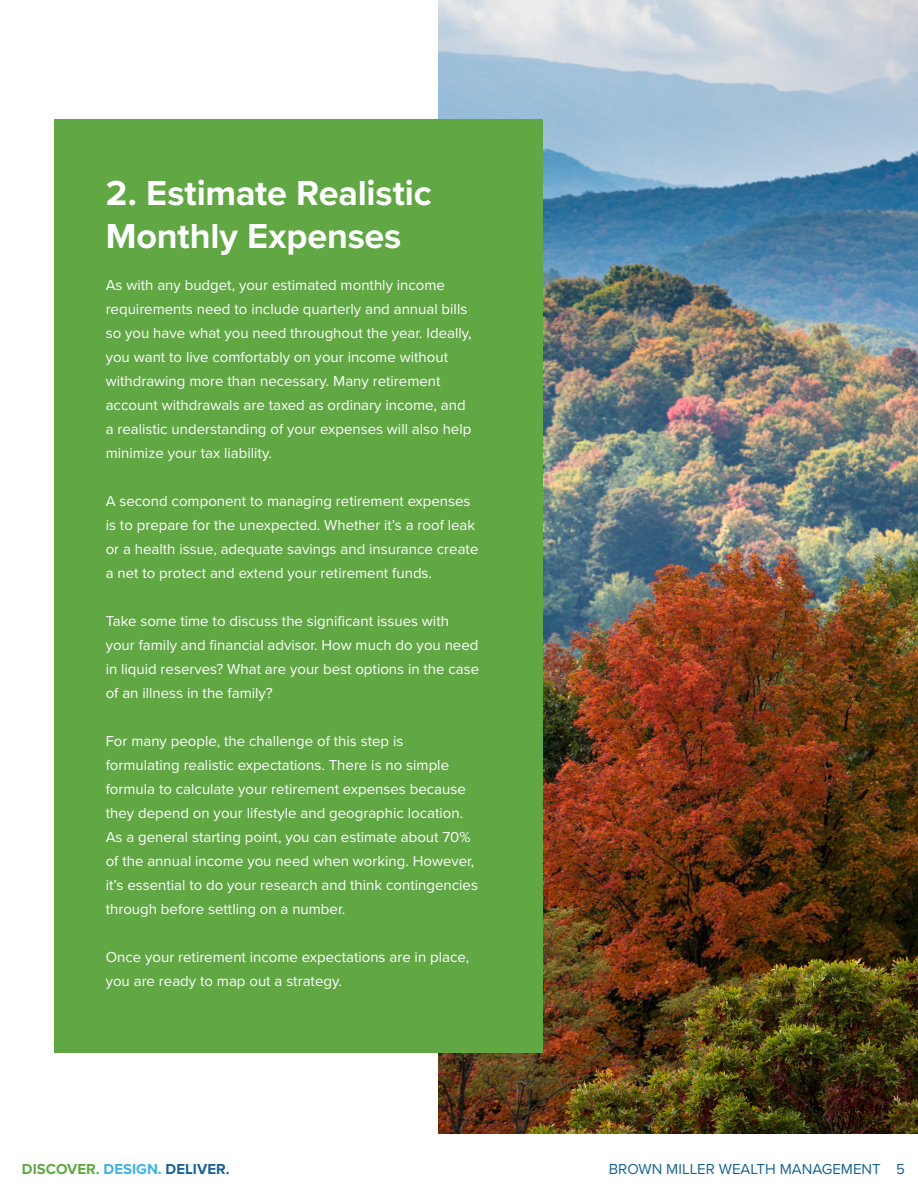
<style>
.page{position:relative;width:918px;height:1188px;background:#fff}
.page>*{position:absolute;margin:0;border:0;box-sizing:border-box;transform-origin:0 0}
.t1{font:700 36px/43.2px "Proxima Nova";letter-spacing:-.005em;color:#fff}
.t2{font:15px/24px "Proxima Nova";color:#fff}
.t3{font:15px "Proxima Nova";color:#196394}
.t4{font:700 15px "Proxima Nova";color:#61a744}
.s1{color:#3cb4e5}
.s2{color:#196394}
</style>
<div class="page">
<img style="left:439px;top:0;width:479px;height:1134px">
<div style="left:54px;top:119px;width:488px;height:934px;background:#61a744"></div>
<p class="t1" style="left:106px;top:170px;width:327px">2. Estimate Realistic<br>Monthly Expenses</p>
<p class="t2" style="left:106px;top:273px;width:368px">As with any budget, your estimated monthly income requirements need to include quarterly and annual bills so you have what you need throughout the year. Ideally, you want to live comfortably on your income without withdrawing more than necessary. Many retirement account withdrawals are taxed as ordinary income, and a realistic understanding of your expenses will also help minimize your tax liability.</p>
<p class="t2" style="left:106px;top:489px;width:374px">A second component to managing retirement expenses is to prepare for the unexpected. Whether it’s a roof leak or a health issue, adequate savings and insurance create a net to protect and extend your retirement funds.</p>
<p class="t2" style="left:106px;top:609px;width:375px">Take some time to discuss the significant issues with your family and financial advisor. How much do you need in liquid reserves? What are your best options in the case of an illness in the family?</p>
<p class="t2" style="left:106px;top:729px;width:374px">For many people, the challenge of this step is formulating realistic expectations. There is no simple formula to calculate your retirement expenses because they depend on your lifestyle and geographic location.<br>As a general starting point, you can estimate about 70% of the annual income you need when working. However, it’s essential to do your research and think contingencies through before settling on a number.</p>
<p class="t2" style="left:106px;top:945px;width:365px">Once your retirement income expectations are in place, you are ready to map out a strategy.</p>
<p class="t4" style="left:22px;top:1158px;width:209px">DISCOVER. <span class="s1">DESIGN.</span> <span class="s2">DELIVER.</span></p>
<p class="t3" style="left:609px;top:1158px;width:298px">BROWN MILLER WEALTH MANAGEMENT 5</p>
</div>
